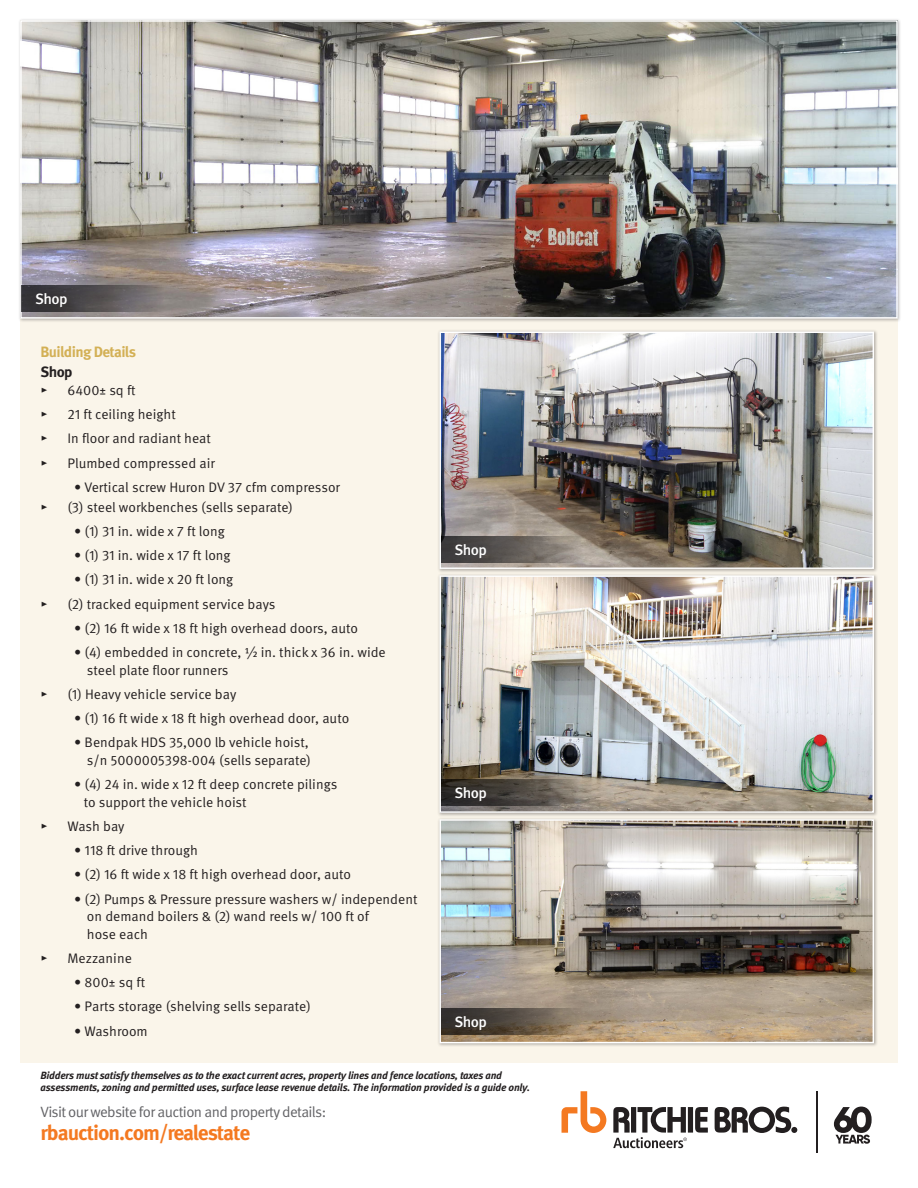
<style>
.page{position:relative;width:918px;height:1188px;background:#fff}
.page>*{position:absolute;margin:0;border:0;box-sizing:border-box;transform-origin:0 0}
.t1{font:700 21.15px "Meta Pro";letter-spacing:-.05em;color:#f47921}
.t2{font:500 15px "Meta Pro";letter-spacing:-.04em;color:#fff}
.t3{font:700 15px "Meta Pro";letter-spacing:-.04em;color:#d3b055}
.t4{font:14.85px "Meta Pro";letter-spacing:-.04em;color:#636366}
.t5{font:700 14.85px "Meta Pro";color:#231f20}
.t6{font:13.8px/17.5px "Meta Pro";color:#231f20}
.t7{font:italic 700 10.5px/12px "Meta Pro";letter-spacing:-.02em;color:#231f20}
</style>
<div class="page">
<div style="left:20px;top:20px;width:878px;height:1043px;background:#faf5ea"></div>
<div style="left:437px;top:330px;width:441px;height:243px;background:#231f20;opacity:.33"></div>
<img style="left:442px;top:334px;width:430px;height:233px">
<div style="left:440px;top:332px;width:434px;height:237px;border:1px solid #fff"></div>
<div style="left:437px;top:573px;width:441px;height:244px;background:#231f20;opacity:.33"></div>
<img style="left:442px;top:577px;width:430px;height:234px">
<div style="left:440px;top:575px;width:434px;height:238px;border:1px solid #fff"></div>
<div style="left:437px;top:817px;width:441px;height:230px;background:#231f20;opacity:.33"></div>
<img style="left:442px;top:821px;width:430px;height:220px">
<div style="left:440px;top:819px;width:434px;height:224px;border:1px solid #fff"></div>
<div style="left:18px;top:18px;width:884px;height:304px;background:#231f20;opacity:.33"></div>
<img style="left:22px;top:22px;width:874px;height:295px">
<div style="left:22px;top:285px;width:142px;height:27px;background:linear-gradient(to right,#252529,#817b7b)"></div>
<svg style="left:441px;top:536px;width:142px;height:27px;background:#66615c"></svg>
<svg style="left:441px;top:779px;width:142px;height:27px;background:#4f4943"></svg>
<svg style="left:441px;top:1008px;width:142px;height:27px;background:#5c5144"></svg>
<svg style="left:562px;top:1091px;width:44px;height:42px"></svg>
<svg style="left:613px;top:1107px;width:184px;height:41px"></svg>
<svg style="left:834px;top:1107px;width:38px;height:37px"></svg>
<hr style="left:816px;top:1091px;width:1px;height:62px;background:#231f20">
<p class="t2" style="left:35px;top:287px;width:34px">Shop</p>
<p class="t3" style="left:40px;top:340px;width:97px">Building Details</p>
<p class="t5" style="left:40px;top:360px;width:34px">Shop</p>
<p class="t6" style="left:40px;top:380px;width:9px">▸</p>
<p class="t6" style="left:68px;top:380px;width:70px">6400± sq ft</p>
<p class="t6" style="left:40px;top:405px;width:9px">▸</p>
<p class="t6" style="left:68px;top:405px;width:110px">21 ft ceiling height</p>
<p class="t6" style="left:40px;top:429px;width:9px">▸</p>
<p class="t6" style="left:68px;top:429px;width:145px">In floor and radiant heat</p>
<p class="t6" style="left:40px;top:453px;width:9px">▸</p>
<p class="t6" style="left:68px;top:453px;width:149px">Plumbed compressed air</p>
<p class="t6" style="left:74px;top:477px;width:267px">• Vertical screw Huron DV 37 cfm compressor</p>
<p class="t6" style="left:40px;top:497px;width:9px">▸</p>
<p class="t6" style="left:68px;top:497px;width:227px">(3) steel workbenches (sells separate)</p>
<p class="t6" style="left:74px;top:521px;width:152px">• (1) 31 in. wide x 7 ft long</p>
<p class="t6" style="left:74px;top:546px;width:158px">• (1) 31 in. wide x 17 ft long</p>
<p class="t6" style="left:74px;top:570px;width:161px">• (1) 31 in. wide x 20 ft long</p>
<p class="t6" style="left:40px;top:594px;width:9px">▸</p>
<p class="t6" style="left:68px;top:594px;width:210px">(2) tracked equipment service bays</p>
<p class="t6" style="left:74px;top:618px;width:285px">• (2) 16 ft wide x 18 ft high overhead doors, auto</p>
<p class="t6" style="left:87px;top:643px;width:300px;text-indent:-13px">• (4) embedded in concrete, ½ in. thick x 36 in. wide steel plate floor runners</p>
<p class="t6" style="left:40px;top:684px;width:9px">▸</p>
<p class="t6" style="left:68px;top:684px;width:170px">(1) Heavy vehicle service bay</p>
<p class="t6" style="left:74px;top:709px;width:277px">• (1) 16 ft wide x 18 ft high overhead door, auto</p>
<p class="t6" style="left:74px;top:733px;width:238px;text-align:right">• Bendpak HDS 35,000 lb vehicle hoist, s/n 5000005398-004 (sells separate)</p>
<p class="t6" style="left:84px;top:775px;width:255px;text-indent:-10px">• (4) 24 in. wide x 12 ft deep concrete pilings to support the vehicle hoist</p>
<p class="t6" style="left:40px;top:817px;width:9px">▸</p>
<p class="t6" style="left:68px;top:817px;width:59px">Wash bay</p>
<p class="t6" style="left:74px;top:841px;width:125px">• 118 ft drive through</p>
<p class="t6" style="left:74px;top:865px;width:278px">• (2) 16 ft wide x 18 ft high overhead door, auto</p>
<p class="t6" style="left:87px;top:889px;width:332px;text-indent:-13px">• (2) Pumps &amp; Pressure pressure washers w/ independent on demand boilers &amp; (2) wand reels w/ 100 ft of<br>hose each</p>
<p class="t6" style="left:40px;top:949px;width:9px">▸</p>
<p class="t6" style="left:68px;top:949px;width:66px">Mezzanine</p>
<p class="t6" style="left:74px;top:973px;width:72px">• 800± sq ft</p>
<p class="t6" style="left:74px;top:997px;width:238px">• Parts storage (shelving sells separate)</p>
<p class="t6" style="left:74px;top:1021px;width:75px">• Washroom</p>
<p class="t2" style="left:455px;top:538px;width:34px">Shop</p>
<p class="t2" style="left:455px;top:781px;width:34px">Shop</p>
<p class="t2" style="left:455px;top:1011px;width:34px">Shop</p>
<p class="t7" style="left:40px;top:1068px;width:491px">Bidders must satisfy themselves as to the exact current acres, property lines and fence locations, taxes and assessments, zoning and permitted uses, surface lease revenue details. The information provided is a guide only.</p>
<p class="t4" style="left:40px;top:1101px;width:287px">Visit our website for auction and property details:</p>
<p class="t1" style="left:40px;top:1116px;width:211px">rbauction.com/realestate</p>
</div>
